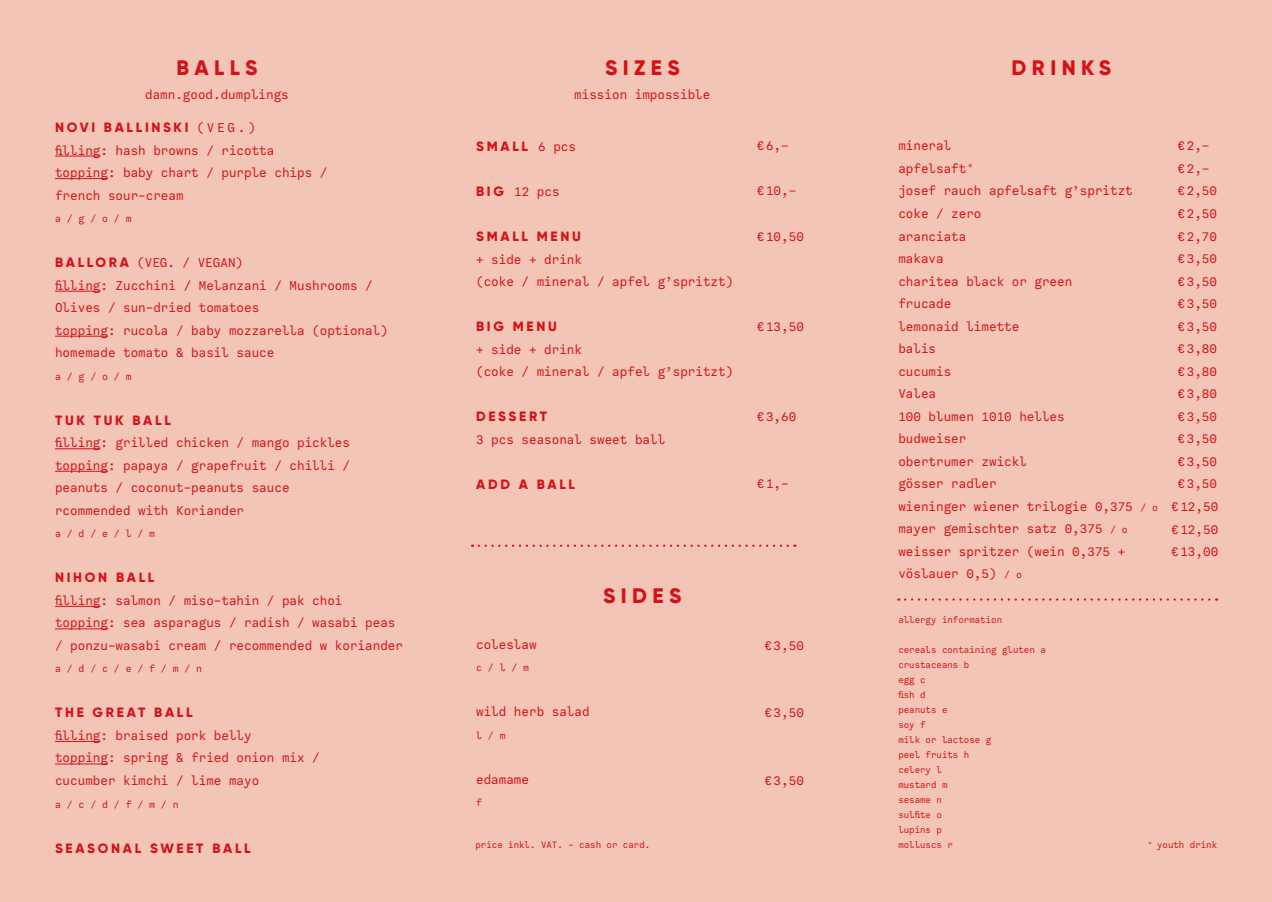
<style>
.page{position:relative;width:1272px;height:902px;background:#fff}
.page>*{position:absolute;margin:0;border:0;box-sizing:border-box;transform-origin:0 0}
.Headline_1{font:800 21px "Gilroy";letter-spacing:.26em;color:#d51116}
.Headline_1-2{font:800 21px "Gilroy";letter-spacing:.26em;color:#d4121a}
.Fließtext_linksbündi{font:13.5px/22.5px "Calling Code";color:#d51116}
.Fließtext_mittig{font:13.5px/22.5px "Calling Code";color:#d4121a}
.Headline_2{font:800 13.5px "Gilroy";letter-spacing:.2em;color:#d4121a}
.t1{font:800 13.5px "Gilroy";letter-spacing:.2em;color:#d51116}
.t2{font:10.5px "Calling Code";color:#d4121a}
.t3{font:10.5px "Calling Code";color:#d51116}
.Fließtext_small{font:9.75px "Calling Code";color:#d51116}
.s1{font-family:"Calling Code";font-weight:400}
.s2{font-family:"Gilroy";font-weight:800}
.s3{font-size:10.5px}
</style>
<div class="page">
<div style="left:0;top:0;width:1271px;height:901px;background:#f2c5b6"></div>
<hr style="left:55px;top:156px;width:45px;height:1px;background:#d51116">
<hr style="left:55px;top:178px;width:53px;height:1px;background:#d51116">
<hr style="left:55px;top:291px;width:45px;height:1px;background:#d4121a">
<hr style="left:55px;top:336px;width:53px;height:1px;background:#d4121a">
<hr style="left:55px;top:448px;width:45px;height:1px;background:#d4121a">
<hr style="left:55px;top:471px;width:53px;height:1px;background:#d4121a">
<hr style="left:55px;top:606px;width:45px;height:1px;background:#d4121a">
<hr style="left:55px;top:628px;width:53px;height:1px;background:#d4121a">
<hr style="left:55px;top:741px;width:45px;height:1px;background:#d4121a">
<hr style="left:55px;top:763px;width:53px;height:1px;background:#d4121a">
<svg style="left:472px;top:544px;width:323px;height:3px"></svg>
<svg style="left:905px;top:598px;width:311px;height:2px"></svg>
<p class="Headline_1-2" style="left:176px;top:55px;width:82px">BALLS</p>
<p class="Headline_1" style="left:605px;top:55px;width:76px">SIZES</p>
<p class="Headline_1" style="left:1011px;top:55px;width:101px">DRINKS</p>
<p class="Fließtext_mittig" style="left:145px;top:83px;width:145px">damn.good.dumplings</p>
<p class="Fließtext_mittig" style="left:574px;top:83px;width:138px">mission impossible</p>
<p class="Headline_2" style="left:55px;top:119px;width:202px">NOVI BALLINSKI <span class="s1">(VEG.)</span></p>
<p class="Fließtext_linksbündi" style="left:55px;top:139px;width:274px">filling: hash browns / ricotta topping: baby chart / purple chips /</p>
<p class="Fließtext_linksbündi" style="left:55px;top:184px;width:130px">french sour-cream</p>
<p class="t2" style="left:55px;top:212px;width:78px">a / g / o / m</p>
<p class="Fließtext_mittig" style="left:55px;top:251px;width:189px"><span class="s2">BA L LO RA</span> (VEG. / VEGAN)</p>
<p class="Fließtext_mittig" style="left:55px;top:274px;width:319px">filling: Zucchini / Melanzani / Mushrooms /<br>Olives / sun-dried tomatoes</p>
<p class="Fließtext_mittig" style="left:55px;top:319px;width:334px">topping: rucola / baby mozzarella (optional) homemade tomato &amp; basil sauce</p>
<p class="t2" style="left:55px;top:370px;width:78px">a / g / o / m</p>
<p class="Headline_2" style="left:55px;top:411px;width:117px">TUK TUK BALL</p>
<p class="Fließtext_mittig" style="left:55px;top:431px;width:296px">filling: grilled chicken / mango pickles</p>
<p class="Fließtext_mittig" style="left:55px;top:454px;width:296px">topping: papaya / grapefruit / chilli /</p>
<p class="Fließtext_mittig" style="left:55px;top:476px;width:236px">peanuts / coconut-peanuts sauce</p>
<p class="Fließtext_mittig" style="left:55px;top:499px;width:191px">rcommended with Koriander</p>
<p class="t2" style="left:55px;top:527px;width:101px">a / d / e / l / m</p>
<p class="Headline_2" style="left:55px;top:569px;width:101px">NIHON BALL</p>
<p class="Fließtext_mittig" style="left:55px;top:589px;width:289px">filling: salmon / miso-tahin / pak choi</p>
<p class="Fließtext_mittig" style="left:55px;top:611px;width:349px">topping: sea asparagus / radish / wasabi peas / ponzu-wasabi cream / recommended w koriander</p>
<p class="t2" style="left:55px;top:662px;width:149px">a / d / c / e / f / m / n</p>
<p class="Headline_2" style="left:55px;top:704px;width:139px">THE GREAT BALL</p>
<p class="Fließtext_mittig" style="left:55px;top:724px;width:198px">filling: braised pork belly</p>
<p class="Fließtext_mittig" style="left:55px;top:746px;width:266px">topping: spring &amp; fried onion mix /</p>
<p class="Fließtext_mittig" style="left:55px;top:769px;width:206px">cucumber kimchi / lime mayo</p>
<p class="t2" style="left:55px;top:797px;width:125px">a / c / d / f / m / n</p>
<p class="Headline_2" style="left:55px;top:839px;width:197px">SEASONAL SWEET BALL</p>
<p class="t1" style="left:476px;top:138px;width:101px">SMALL <span class="s1">6 pcs</span></p>
<p class="Fließtext_linksbündi" style="left:476px;top:180px;width:85px"><span class="s2">B I G</span> 12 pcs</p>
<p class="t1" style="left:476px;top:228px;width:106px">SMALL MENU</p>
<p class="Fließtext_linksbündi" style="left:476px;top:248px;width:259px">+ side + drink<br>(coke / mineral / apfel g’spritzt)</p>
<p class="t1" style="left:476px;top:318px;width:82px">BIG MENU</p>
<p class="Fließtext_linksbündi" style="left:476px;top:338px;width:259px">+ side + drink<br>(coke / mineral / apfel g’spritzt)</p>
<p class="t1" style="left:476px;top:408px;width:72px">DESSERT</p>
<p class="Fließtext_linksbündi" style="left:476px;top:428px;width:191px">3 pcs seasonal sweet ball</p>
<p class="t1" style="left:476px;top:475px;width:100px">ADD A BALL</p>
<p class="Fließtext_mittig" style="left:756px;top:135px;width:33px">€6,–</p>
<p class="Fließtext_mittig" style="left:756px;top:180px;width:41px">€10,–</p>
<p class="Fließtext_mittig" style="left:756px;top:225px;width:49px">€10,50</p>
<p class="Fließtext_mittig" style="left:756px;top:315px;width:49px">€13,50</p>
<p class="Fließtext_mittig" style="left:756px;top:405px;width:41px">€3,60</p>
<p class="Fließtext_mittig" style="left:756px;top:472px;width:33px">€1,-</p>
<p class="Fließtext_linksbündi" style="left:476px;top:633px;width:62px">coleslaw</p>
<p class="t3" style="left:476px;top:661px;width:54px">c / l / m</p>
<p class="Fließtext_linksbündi" style="left:476px;top:700px;width:115px">wild herb salad</p>
<p class="t3" style="left:476px;top:728px;width:31px">l / m</p>
<p class="Fließtext_linksbündi" style="left:476px;top:768px;width:54px">edamame</p>
<p class="t3" style="left:476px;top:796px;width:7px">f</p>
<p class="Headline_1" style="left:603px;top:582px;width:80px">SIDES</p>
<p class="Fließtext_small" style="left:475px;top:838px;width:176px">price inkl. VAT. - cash or card.</p>
<p class="Fließtext_linksbündi" style="left:764px;top:634px;width:41px">€3,50</p>
<p class="Fließtext_linksbündi" style="left:764px;top:701px;width:41px">€3,50</p>
<p class="Fließtext_linksbündi" style="left:764px;top:769px;width:41px">€3,50</p>
<p class="Fließtext_linksbündi" style="left:898px;top:135px;width:54px">mineral</p>
<p class="Fließtext_linksbündi" style="left:898px;top:157px;width:76px">apfelsaft <sup>*</sup></p>
<p class="Fließtext_linksbündi" style="left:898px;top:180px;width:236px">josef rauch apfelsaft g’spritzt coke / zero</p>
<p class="Fließtext_linksbündi" style="left:898px;top:225px;width:70px">aranciata</p>
<p class="Fließtext_linksbündi" style="left:898px;top:247px;width:47px">makava</p>
<p class="Fließtext_linksbündi" style="left:898px;top:270px;width:175px">charitea black or green</p>
<p class="Fließtext_linksbündi" style="left:898px;top:292px;width:54px">frucade</p>
<p class="Fließtext_linksbündi" style="left:898px;top:315px;width:122px">lemonaid limette</p>
<p class="Fließtext_linksbündi" style="left:898px;top:337px;width:39px">balis</p>
<p class="Fließtext_linksbündi" style="left:898px;top:360px;width:54px">cucumis</p>
<p class="Fließtext_linksbündi" style="left:898px;top:382px;width:39px">Valea</p>
<p class="Fließtext_linksbündi" style="left:898px;top:405px;width:168px">100 blumen 1010 helles</p>
<p class="Fließtext_linksbündi" style="left:898px;top:427px;width:70px">budweiser</p>
<p class="Fließtext_linksbündi" style="left:898px;top:450px;width:130px">obertrumer zwickl</p>
<p class="Fließtext_linksbündi" style="left:898px;top:472px;width:100px">gösser radler</p>
<p class="Fließtext_linksbündi" style="left:898px;top:495px;width:261px">wieninger wiener trilogie 0,375 <span class="s3">/ o</span></p>
<p class="Fließtext_linksbündi" style="left:898px;top:517px;width:231px">mayer gemischter satz 0,375 <span class="s3">/ o</span></p>
<p class="Fließtext_linksbündi" style="left:898px;top:540px;width:228px">weisser spritzer (wein 0,375 + vöslauer 0,5) <span class="s3">/ o</span></p>
<p class="Fließtext_linksbündi" style="left:1177px;top:135px;width:33px">€2,–</p>
<p class="Fließtext_linksbündi" style="left:1177px;top:157px;width:33px">€2,–</p>
<p class="Fließtext_linksbündi" style="left:1177px;top:180px;width:41px">€2,50</p>
<p class="Fließtext_linksbündi" style="left:1177px;top:202px;width:41px">€2,50</p>
<p class="Fließtext_linksbündi" style="left:1177px;top:225px;width:41px">€2,70</p>
<p class="Fließtext_linksbündi" style="left:1177px;top:247px;width:41px">€3,50</p>
<p class="Fließtext_linksbündi" style="left:1177px;top:270px;width:41px">€3,50</p>
<p class="Fließtext_linksbündi" style="left:1177px;top:292px;width:41px">€3,50</p>
<p class="Fließtext_linksbündi" style="left:1177px;top:315px;width:41px">€3,50</p>
<p class="Fließtext_linksbündi" style="left:1177px;top:337px;width:41px">€3,80</p>
<p class="Fließtext_linksbündi" style="left:1177px;top:360px;width:41px">€3,80</p>
<p class="Fließtext_linksbündi" style="left:1177px;top:382px;width:41px">€3,80</p>
<p class="Fließtext_linksbündi" style="left:1177px;top:405px;width:41px">€3,50</p>
<p class="Fließtext_linksbündi" style="left:1177px;top:427px;width:41px">€3,50</p>
<p class="Fließtext_linksbündi" style="left:1177px;top:450px;width:41px">€3,50</p>
<p class="Fließtext_linksbündi" style="left:1177px;top:472px;width:41px">€3,50</p>
<p class="Fließtext_linksbündi" style="left:1171px;top:495px;width:49px">€12,50</p>
<p class="Fließtext_linksbündi" style="left:1171px;top:517px;width:49px">€12,50</p>
<p class="Fließtext_linksbündi" style="left:1171px;top:540px;width:49px">€13,00</p>
<p class="Fließtext_small" style="left:898px;top:613px;width:105px">allergy information</p>
<p class="Fließtext_small" style="left:898px;top:643px;width:149px">cereals containing gluten a</p>
<p class="Fließtext_small" style="left:898px;top:658px;width:72px">crustaceans b</p>
<p class="Fließtext_small" style="left:898px;top:673px;width:29px">egg c</p>
<p class="Fließtext_small" style="left:898px;top:688px;width:29px">fish d</p>
<p class="Fließtext_small" style="left:898px;top:703px;width:51px">peanuts e</p>
<p class="Fließtext_small" style="left:898px;top:718px;width:29px">soy f</p>
<p class="Fließtext_small" style="left:898px;top:733px;width:94px">milk or lactose g</p>
<p class="Fließtext_small" style="left:898px;top:748px;width:72px">peel fruits h</p>
<p class="Fließtext_small" style="left:898px;top:763px;width:45px">celery l</p>
<p class="Fließtext_small" style="left:898px;top:778px;width:51px">mustard m</p>
<p class="Fließtext_small" style="left:898px;top:793px;width:45px">sesame n</p>
<p class="Fließtext_small" style="left:898px;top:808px;width:45px">sulfite o</p>
<p class="Fließtext_small" style="left:898px;top:823px;width:45px">lupins p</p>
<p class="Fließtext_small" style="left:898px;top:838px;width:56px">molluscs r</p>
<p class="Fließtext_small" style="left:1148px;top:838px;width:70px"><sup>*</sup> youth drink</p>
</div>
